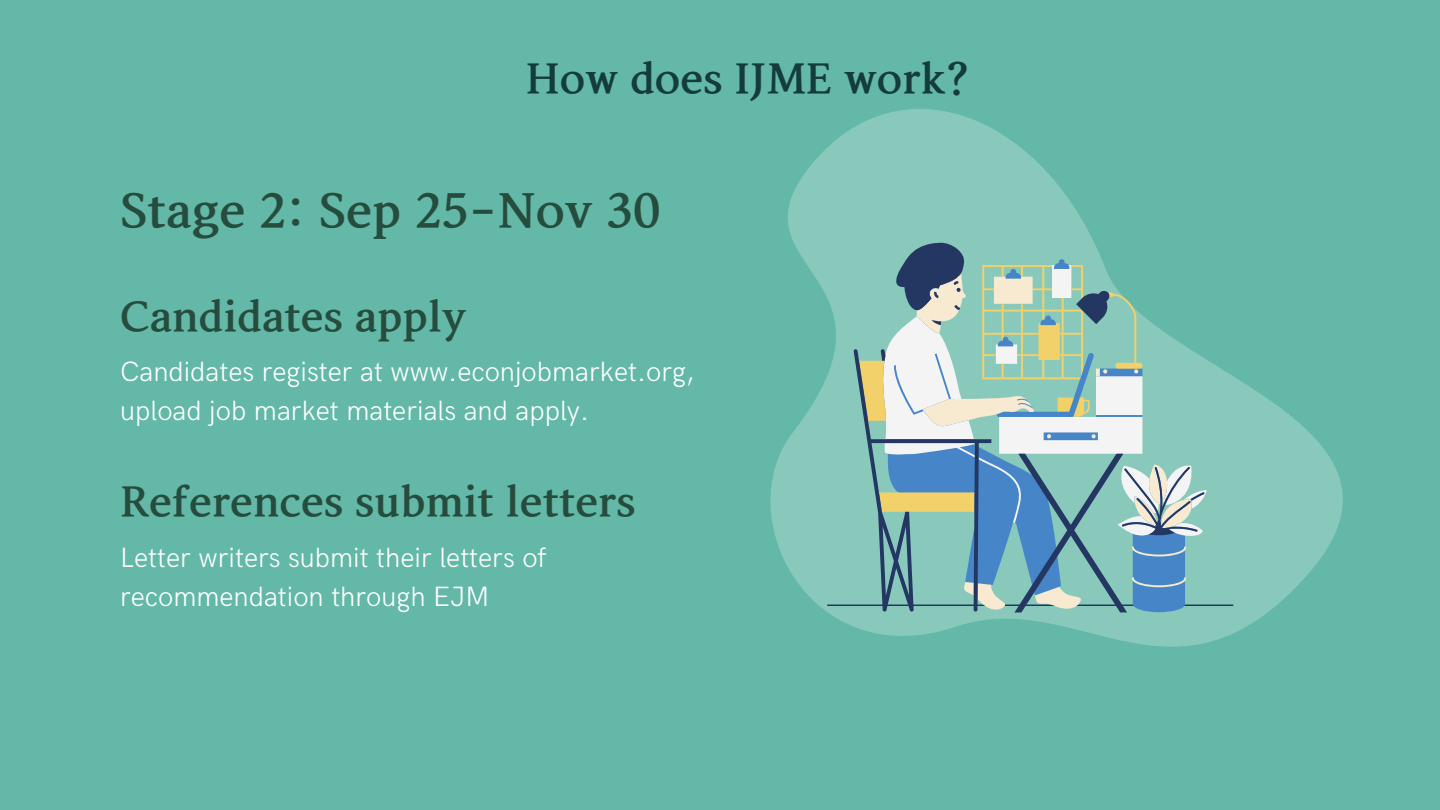
<style>
.page{position:relative;width:1440px;height:810px;background:#63b8a7}
.page>*{position:absolute;margin:0;border:0;box-sizing:border-box;transform-origin:0 0}
.t1{font:48px "Arita buri Bold OTF";color:#264c3d}
.t2{font:42px "Arita buri Bold OTF";color:#264c3d}
.t3{font:42px "Arita buri Bold OTF";color:#143c3c}
.t4{font:300 28px/38.9px "HK Grotesk";color:#fff}
</style>
<div class="page">
<svg style="left:770px;top:109px;width:573px;height:538px"></svg>
<hr style="left:828px;top:605px;width:405px;height:1px;background:#243762">
<svg style="left:854px;top:243px;width:351px;height:369px;background:#8fbcba"></svg>
<p class="t3" style="left:526px;top:55px;width:445px">How does IJME work?</p>
<p class="t1" style="left:120px;top:184px;width:542px">Stage 2: Sep 25-Nov 30</p>
<p class="t2" style="left:120px;top:293px;width:348px">Candidates apply</p>
<p class="t4" style="left:120px;top:353px;width:576px">Candidates register at www.econjobmarket.org, upload job market materials and apply.</p>
<p class="t2" style="left:120px;top:479px;width:517px">References submit letters</p>
<p class="t4" style="left:120px;top:539px;width:428px">Letter writers submit their letters of recommendation through EJM</p>
</div>
